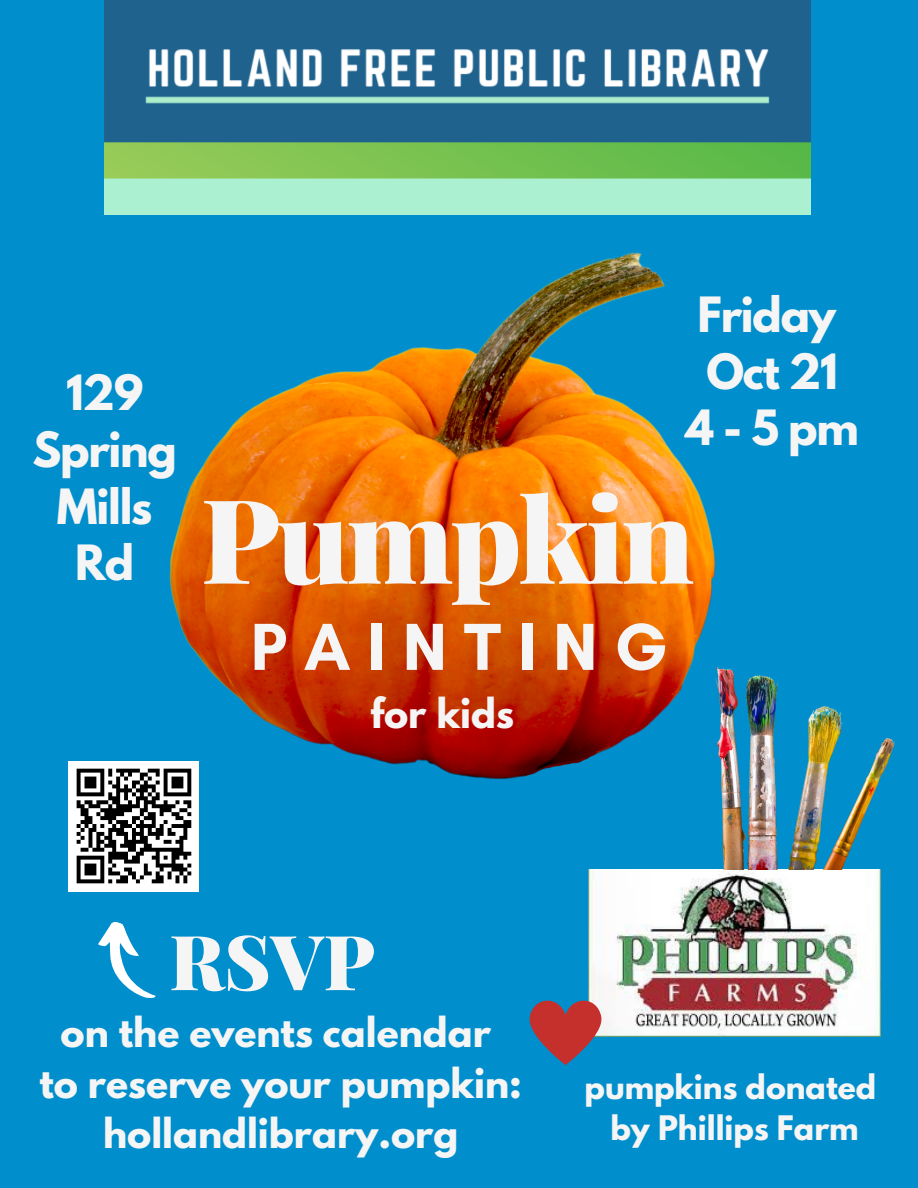
<style>
.page{position:relative;width:918px;height:1188px;background:#008ecc}
.page>*{position:absolute;margin:0;border:0;box-sizing:border-box;transform-origin:0 0}
.t1{font:900 117.15px "Playfair Display";letter-spacing:-.03em;color:#f4f5f4}
.t2{font:900 76.05px "Playfair Display";color:#f4f5f4}
.t3{font:700 67.65px "Glacial Indifference";letter-spacing:.25em;color:#f4f5f4}
.t4{font:700 43.05px/56.7px "League Spartan";letter-spacing:-.03em;color:#f4f5f4;text-align:center}
.t5{font:700 36.6px/50.2px "League Spartan";color:#f4f5f4;text-align:center}
.t6{font:700 30px/41.1px "League Spartan";color:#f4f5f4;text-align:center}
</style>
<div class="page">
<img style="left:589px;top:869px;width:291px;height:168px">
<img style="left:169px;top:253px;width:547px;height:526px">
<img style="left:105px;top:0;width:705px;height:215px">
<div style="left:69px;top:761px;width:130px;height:130px;background:#fff"></div>
<svg style="left:76px;top:768px;width:116px;height:116px"></svg>
<img style="left:715px;top:668px;width:179px;height:201px">
<svg style="left:98px;top:922px;width:58px;height:76px"></svg>
<svg style="left:529px;top:995px;width:76px;height:70px"></svg>
<p class="t4" style="left:33px;top:370px;width:146px">129<br>Spring<br>Mills<br>Rd</p>
<p class="t4" style="left:685px;top:292px;width:175px">Friday<br>Oct 21<br>4-5pm</p>
<h1 class="t1" style="left:201px;top:457px;width:495px">Pumpkin</h1>
<h3 class="t3" style="left:251px;top:606px;width:418px">PAINTING</h3>
<p class="t5" style="left:370px;top:693px;width:145px">for kids</p>
<h2 class="t2" style="left:169px;top:908px;width:207px">RSVP</h2>
<p class="t5" style="left:39px;top:1012px;width:484px">on the events calendar<br>to reserve your pumpkin: hollandlibrary.org</p>
<p class="t6" style="left:585px;top:1071px;width:293px">pumpkins donated by Phillips Farm</p>
</div>
